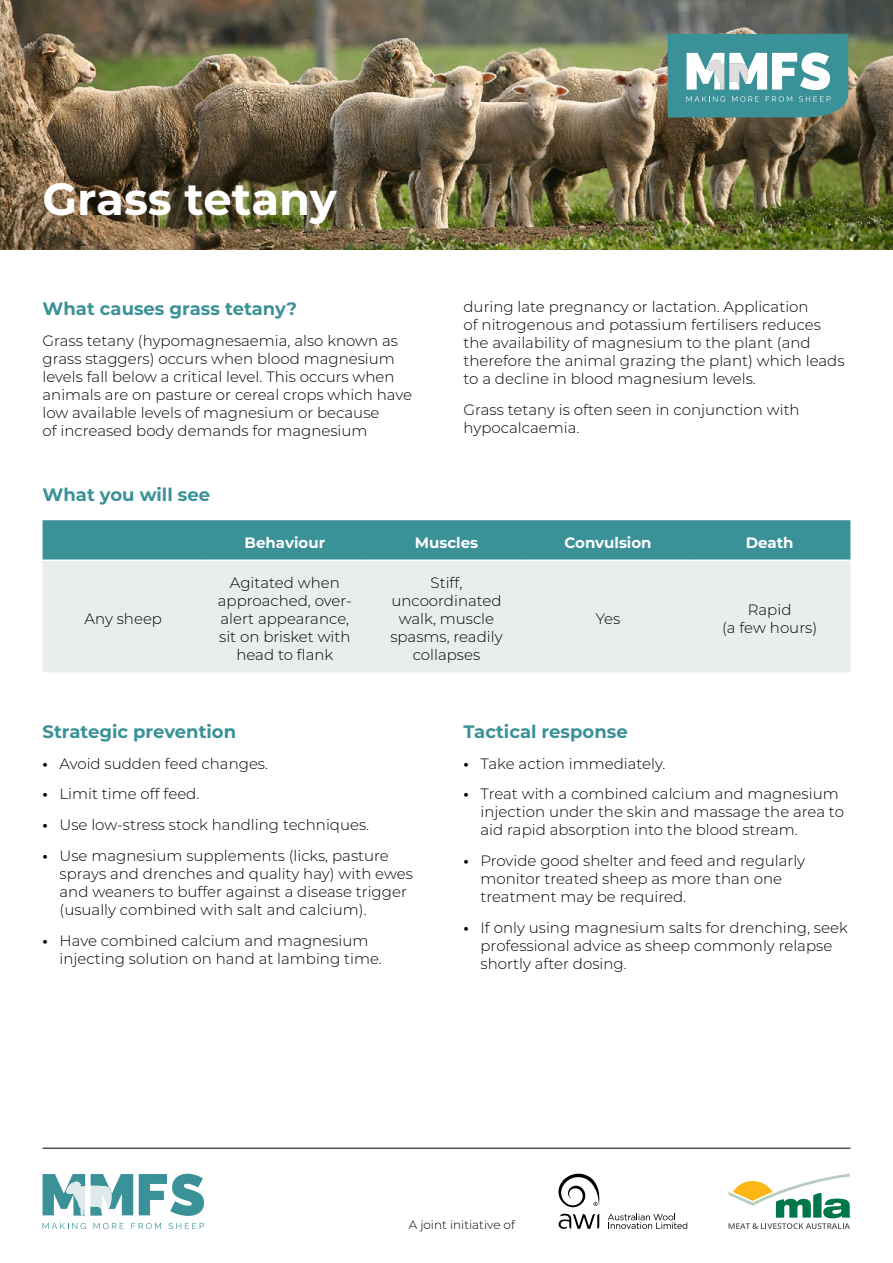
<style>
.page{position:relative;width:893px;height:1263px;background:#fff}
.page>*{position:absolute;margin:0;border:0;box-sizing:border-box;transform-origin:0 0}
.t1{font:700 45px "Montserrat";color:#fff}
.t2{font:700 18px "Montserrat";color:#3b9198}
.t3{font:300 15px/18px "Montserrat";color:#000}
.t4{font:700 15px "Montserrat";color:#fff}
.t5{font:300 12px "Montserrat";color:#000}
.s1{font-weight:700}
</style>
<div class="page">
<img style="left:0;top:0;width:893px;height:249px">
<svg style="left:668px;top:34px;width:180px;height:83px"></svg>
<div style="left:43px;top:520px;width:807px;height:39px;background:#3b9198"></div>
<div style="left:43px;top:561px;width:807px;height:111px;background:#e8edee"></div>
<svg style="left:729px;top:1174px;width:121px;height:55px"></svg>
<svg style="left:608px;top:1214px;width:79px;height:15px"></svg>
<svg style="left:559px;top:1214px;width:40px;height:15px"></svg>
<svg style="left:558px;top:1174px;width:42px;height:33px"></svg>
<svg style="left:139px;top:1174px;width:65px;height:42px"></svg>
<svg style="left:43px;top:1174px;width:90px;height:42px"></svg>
<svg style="left:43px;top:1223px;width:43px;height:6px"></svg>
<svg style="left:94px;top:1223px;width:30px;height:6px"></svg>
<svg style="left:131px;top:1223px;width:30px;height:6px"></svg>
<svg style="left:169px;top:1223px;width:35px;height:6px"></svg>
<hr style="left:43px;top:1148px;width:807px;height:1px;background:#000">
<h1 class="t1" style="left:43px;top:167px;width:296px">Grass tetany</h1>
<p class="t2" style="left:43px;top:296px;width:256px">What causes grass tetany?</p>
<p class="t3" style="left:43px;top:331px;width:371px">Grass tetany (hypomagnesaemia, also known as grass staggers) occurs when blood magnesium levels fall below a critical level. This occurs when animals are on pasture or cereal crops which have low available levels of magnesium or because<br>of increased body demands for magnesium</p>
<p class="t2" style="left:43px;top:482px;width:169px">What you will see</p>
<p class="t3" style="left:463px;top:297px;width:383px">during late pregnancy or lactation. Application<br>of nitrogenous and potassium fertilisers reduces the availability of magnesium to the plant (and therefore the animal grazing the plant) which leads to a decline in blood magnesium levels.</p>
<p class="t3" style="left:463px;top:400px;width:338px">Grass tetany is often seen in conjunction with hypocalcaemia.</p>
<p class="t3" style="left:84px;top:609px;width:79px">Any sheep</p>
<p class="t4" style="left:245px;top:531px;width:82px">Behaviour</p>
<p class="t4" style="left:415px;top:531px;width:65px">Muscles</p>
<p class="t4" style="left:564px;top:531px;width:89px">Convulsion</p>
<p class="t4" style="left:746px;top:531px;width:49px">Death</p>
<p class="t3" style="left:218px;top:573px;width:136px;text-align:center">Agitated when approached, over&shy;alert appearance, sit on brisket with head to flank</p>
<p class="t3" style="left:390px;top:573px;width:114px;text-align:center">Stiff, uncoordinated walk, muscle spasms, readily collapses</p>
<p class="t3" style="left:596px;top:609px;width:26px">Yes</p>
<p class="t3" style="left:722px;top:600px;width:97px;text-align:center">Rapid<br>(a few hours)</p>
<p class="t2" style="left:43px;top:718px;width:195px">Strategic prevention</p>
<p class="t3" style="left:43px;top:754px;width:227px"><span class="s1">•</span> Avoid sudden feed changes.</p>
<p class="t3" style="left:43px;top:785px;width:158px"><span class="s1">•</span> Limit time off feed.</p>
<p class="t3" style="left:43px;top:815px;width:328px"><span class="s1">•</span> Use low-stress stock handling techniques.</p>
<p class="t3" style="left:60px;top:846px;width:355px;text-indent:-17px"><span class="s1">•</span> Use magnesium supplements (licks, pasture sprays and drenches and quality hay) with ewes and weaners to buffer against a disease trigger (usually combined with salt and calcium).</p>
<p class="t3" style="left:60px;top:931px;width:324px;text-indent:-17px"><span class="s1">•</span> Have combined calcium and magnesium injecting solution on hand at lambing time.</p>
<p class="t2" style="left:463px;top:718px;width:166px">Tactical response</p>
<p class="t3" style="left:463px;top:754px;width:203px"><span class="s1">•</span> Take action immediately.</p>
<p class="t3" style="left:480px;top:785px;width:365px;text-indent:-17px"><span class="s1">•</span> Treat with a combined calcium and magnesium injection under the skin and massage the area to aid rapid absorption into the blood stream.</p>
<p class="t3" style="left:480px;top:851px;width:326px;text-indent:-17px"><span class="s1">•</span> Provide good shelter and feed and regularly monitor treated sheep as more than one treatment may be required.</p>
<p class="t3" style="left:480px;top:918px;width:369px;text-indent:-17px"><span class="s1">•</span> If only using magnesium salts for drenching, seek professional advice as sheep commonly relapse shortly after dosing.</p>
<p class="t5" style="left:409px;top:1216px;width:108px">A joint initiative of</p>
</div>
